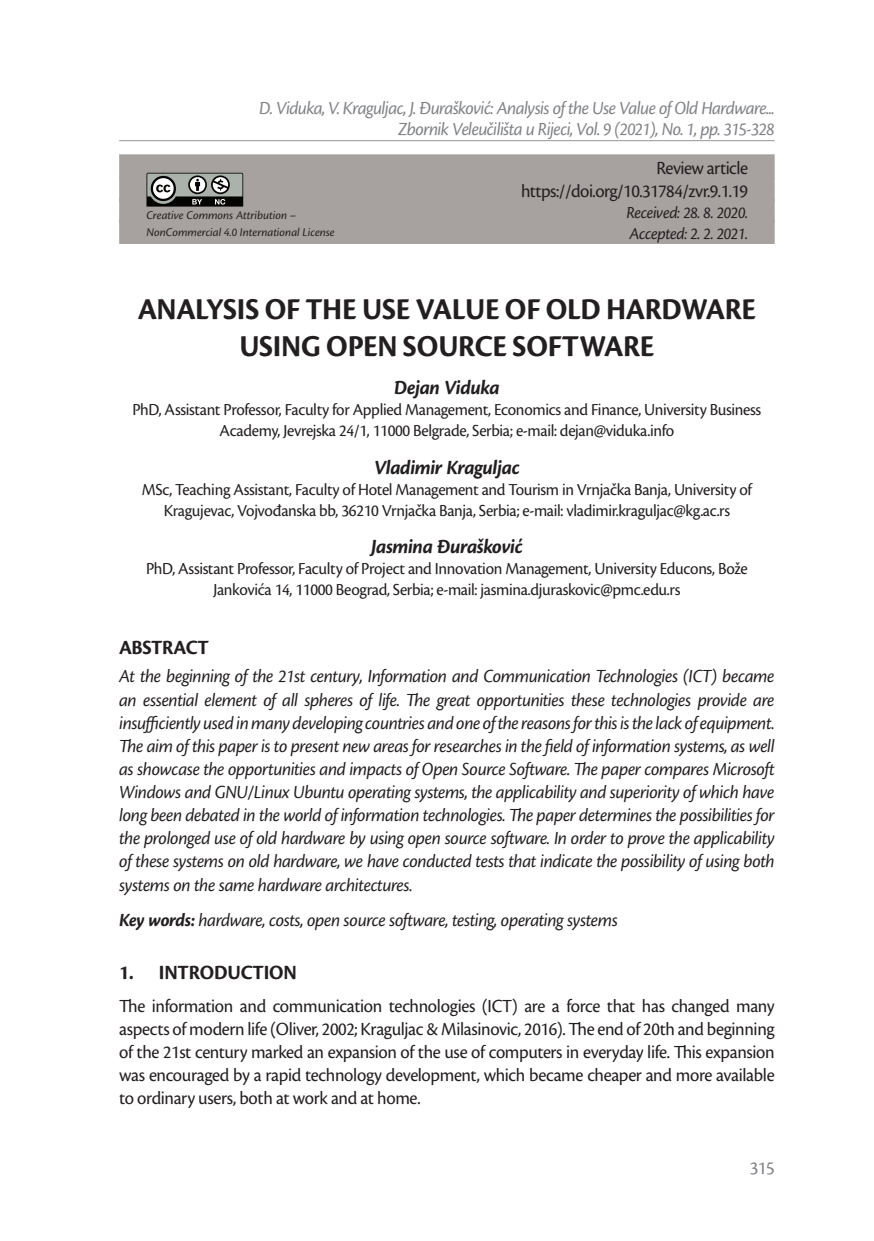
<style>
.page{position:relative;width:874px;height:1241px;background:#fff}
.page>*{position:absolute;margin:0;border:0;box-sizing:border-box;transform-origin:0 0}
.Naslov_rada{font:700 31.5px/37.8px "Cronos Pro";letter-spacing:-.01em;color:#231f20;text-align:center;scale:.96 1}
.Autor_-_ime{font:italic 700 21px "Cronos Pro";letter-spacing:-.025em;color:#231f20;scale:.96 1}
.Sažetak_naslov{font:700 21px "Cronos Pro";letter-spacing:-.01em;color:#231f20;scale:.96 1}
.Sažetak_tekst{font:italic 19.25px/23.1px "Cronos Pro";letter-spacing:-.025em;color:#231f20;text-align:justify;scale:.96 1}
.Običan_tekst{font:19.25px/23.1px "Cronos Pro";letter-spacing:-.02em;color:#231f20;text-align:justify;scale:.96 1}
.t1{font:italic 19.25px/21px "Cronos Pro";letter-spacing:-.035em;color:#808285;text-align:right;scale:.96 1}
.Zaglavlje_radova{font:19.25px "Cronos Pro";letter-spacing:-.025em;color:#231f20;scale:.96 1}
.t2{font:19.25px "Cronos Pro";color:#808285;scale:.96 1}
.Autor_-_ime-2{font:17.5px/21px "Cronos Pro";letter-spacing:-.02em;color:#231f20;text-align:center;scale:.96 1}
.Zaglavlje_radova_-_d{font:italic 17.5px "Cronos Pro";letter-spacing:-.02em;color:#231f20;scale:.96 1}
.t3{font:italic 12.25px "Cronos Pro";letter-spacing:-.005em;color:#231f20}
.s1{font-weight:700}
</style>
<div class="page">
<hr style="left:119px;top:140px;width:655px;height:1px;background:#939598">
<div style="left:119px;top:154px;width:655px;height:25px;background:#a7a2a0"></div>
<div style="left:119px;top:177px;width:655px;height:25px;background:#a7a2a0"></div>
<div style="left:119px;top:198px;width:655px;height:25px;background:#a7a2a0"></div>
<div style="left:119px;top:219px;width:655px;height:25px;background:#a7a2a0"></div>
<svg style="left:146px;top:173px;width:97px;height:33px"></svg>
<p class="t1" style="left:259px;top:98px;width:538px">D. Viduka, V. Kraguljac, J. Đurašković: Analysis of the Use Value of Old Hardware...<br>Zbornik Veleučilišta u Rijeci, Vol. 9 (2021), No. 1, pp. 315-328</p>
<p class="t3" style="left:146px;top:208px;width:151px">Creative Commons Attribution –</p>
<p class="t3" style="left:146px;top:225px;width:190px">NonCommercial 4.0 International License</p>
<p class="Zaglavlje_radova" style="left:656px;top:157px;width:97px">Review article</p>
<p class="Zaglavlje_radova" style="left:520px;top:180px;width:238px">https://doi.org/10.31784/zvr.9.1.19</p>
<p class="Zaglavlje_radova_-_d" style="left:626px;top:202px;width:128px">Received: 28. 8. 2020.</p>
<p class="Zaglavlje_radova_-_d" style="left:629px;top:223px;width:125px">Accepted: 2. 2. 2021.</p>
<p class="Naslov_rada" style="left:138px;top:290px;width:645px">ANALYSIS OF THE USE VALUE OF OLD HARDWARE<br>USING OPEN SOURCE SOFTWARE</p>
<p class="Autor_-_ime" style="left:394px;top:375px;width:112px">Dejan Viduka</p>
<p class="Autor_-_ime-2" style="left:132px;top:399px;width:656px">PhD, Assistant Professor, Faculty for Applied Management, Economics and Finance, University Business<br>Academy, Jevrejska 24/1, 11000 Belgrade, Serbia; e-mail: dejan@viduka.info</p>
<p class="Autor_-_ime" style="left:374px;top:455px;width:153px">Vladimir Kraguljac</p>
<p class="Autor_-_ime-2" style="left:142px;top:479px;width:636px">MSc, Teaching Assistant, Faculty of Hotel Management and Tourism in Vrnjačka Banja, University of<br>Kragujevac, Vojvođanska bb, 36210 Vrnjačka Banja, Serbia; e-mail: vladimir.kraguljac@kg.ac.rs</p>
<p class="Autor_-_ime" style="left:371px;top:534px;width:159px">Jasmina Đurašković</p>
<p class="Autor_-_ime-2" style="left:146px;top:558px;width:628px">PhD, Assistant Professor, Faculty of Project and Innovation Management, University Educons, Bože<br>Jankovića 14, 11000 Beograd, Serbia; e-mail: jasmina.djuraskovic@pmc.edu.rs</p>
<p class="Sažetak_naslov" style="left:119px;top:635px;width:95px">ABSTRACT</p>
<p class="Sažetak_tekst" style="left:119px;top:665px;width:684px">At the beginning of the 21st century, Information and Communication Technologies (ICT) became an essential element of all spheres of life. The great opportunities these technologies provide are insufficiently used in many developing countries and one of the reasons for this is the lack of equipment.<br>The aim of this paper is to present new areas for researches in the field of information systems, as well as showcase the opportunities and impacts of Open Source Software. The paper compares Microsoft Windows and GNU/Linux Ubuntu operating systems, the applicability and superiority of which have long been debated in the world of information technologies. The paper determines the possibilities for the prolonged use of old hardware by using open source software. In order to prove the applicability of these systems on old hardware, we have conducted tests that indicate the possibility of using both systems on the same hardware architectures.</p>
<p class="Sažetak_tekst" style="left:119px;top:908px;width:521px"><span class="s1">Key words:</span> hardware, costs, open source software, testing, operating systems</p>
<p class="Sažetak_naslov" style="left:119px;top:959px;width:186px">1. INTRODUCTION</p>
<p class="Običan_tekst" style="left:119px;top:993px;width:684px">The information and communication technologies (ICT) are a force that has changed many aspects of modern life (Oliver, 2002; Kraguljac &amp; Milasinovic, 2016). The end of 20th and beginning of the 21st century marked an expansion of the use of computers in everyday life. This expansion was encouraged by a rapid technology development, which became cheaper and more available to ordinary users, both at work and at home.</p>
<p class="t2" style="left:749px;top:1156px;width:27px">315</p>
</div>
